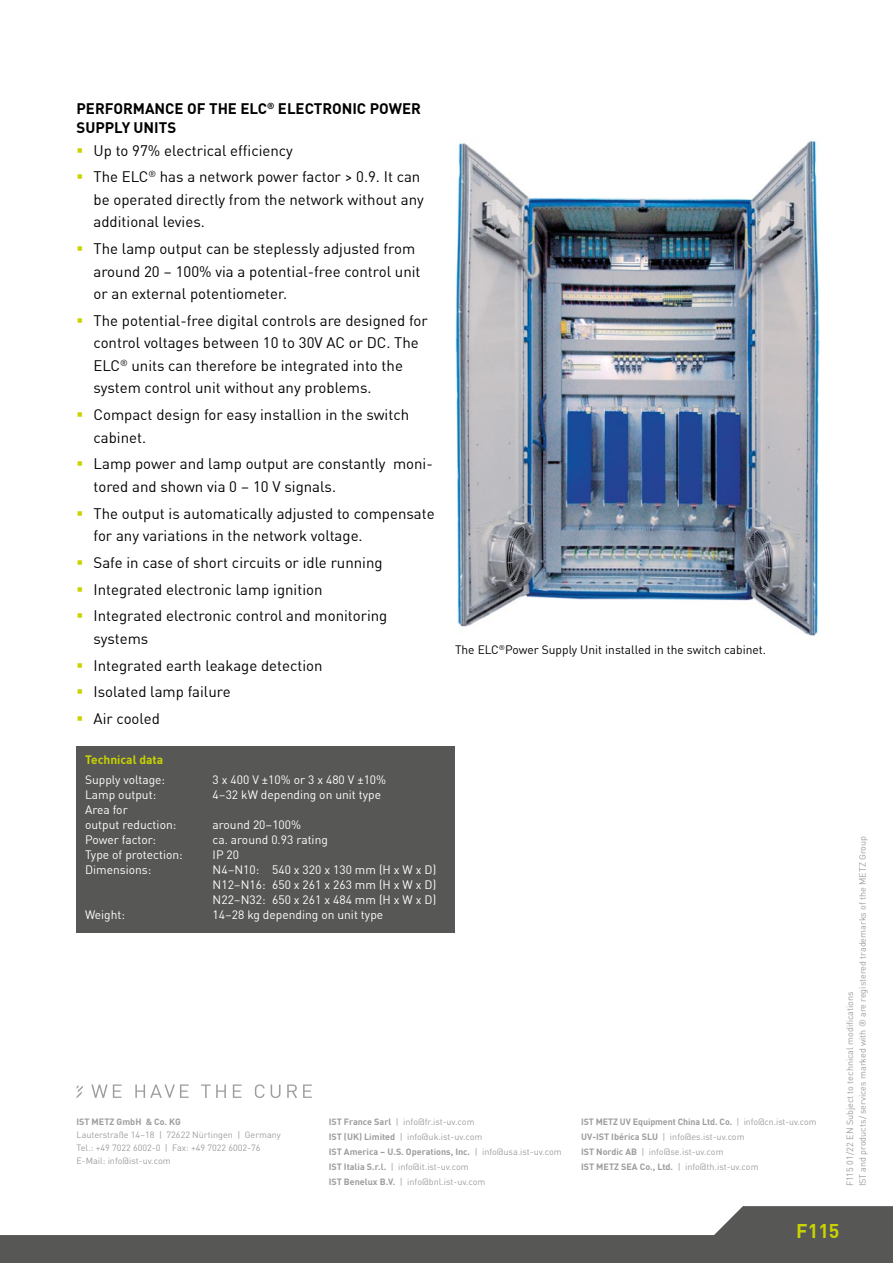
<style>
.page{position:relative;width:893px;height:1263px;background:#fff}
.page>*{position:absolute;margin:0;border:0;box-sizing:border-box;transform-origin:0 0}
.t1{font:700 19.5px "DIN Offc Pro";color:#c8d300}
.t2{font:15px/22.5px "DIN Offc Pro";color:#000}
.Fließtextüberschrift{font:700 15px/19.5px "DIN Offc Pro";color:#000}
.Fließtext_Infobox{font:12px/15px "DIN Offc Pro";color:#fff}
.Bildunterschrift{font:12px "DIN Offc Pro";color:#000}
.Überschrift_Infobox{font:700 12px "DIN Offc Pro";color:#c8d300}
.t3{font:9px/14.9px "DIN Offc Pro";color:#9d9d9c}
.t4{font:700 9px "DIN Offc Pro";color:#9d9d9c}
.s1{font-weight:700}
</style>
<div class="page">
<svg style="left:0;top:1206px;width:893px;height:57px;fill:#575756"></svg>
<svg style="left:91px;top:1084px;width:31px;height:14px"></svg>
<svg style="left:135px;top:1084px;width:54px;height:14px"></svg>
<svg style="left:201px;top:1084px;width:25px;height:14px"></svg>
<svg style="left:233px;top:1084px;width:9px;height:14px"></svg>
<svg style="left:255px;top:1084px;width:10px;height:14px"></svg>
<svg style="left:271px;top:1084px;width:9px;height:14px"></svg>
<svg style="left:287px;top:1084px;width:10px;height:14px"></svg>
<svg style="left:303px;top:1084px;width:9px;height:14px"></svg>
<svg style="left:77px;top:1085px;width:6px;height:13px"></svg>
<img style="left:455px;top:138px;width:364px;height:498px">
<div style="left:77px;top:747px;width:378px;height:186px;background:#575756"></div>
<p class="Fließtextüberschrift" style="left:77px;top:97px;width:346px">PERFORMANCE OF THE ELC<sup>®</sup> ELECTRONIC POWER<br>SUPPLY UNITS</p>
<p class="t2" style="left:94px;top:138px;width:201px">Up to 97% electrical efficiency</p>
<p class="t2" style="left:94px;top:165px;width:332px">The ELC<sup>®</sup> has a network power factor &gt; 0.9. It can be operated directly from the network without any additional levies.</p>
<p class="t2" style="left:94px;top:236px;width:328px">The lamp output can be steplessly adjusted from around 20 – 100% via a potential-free control unit or an external potentiometer.</p>
<p class="t2" style="left:94px;top:308px;width:336px">The potential-free digital controls are designed for control voltages between 10 to 30V AC or DC. The ELC<sup>®</sup> units can therefore be integrated into the system control unit without any problems.</p>
<p class="t2" style="left:94px;top:402px;width:317px">Compact design for easy installion in the switch cabinet.</p>
<p class="t2" style="left:94px;top:452px;width:341px">Lamp power and lamp output are constantly moni&shy;tored and shown via 0 – 10 V signals.</p>
<p class="t2" style="left:94px;top:501px;width:343px">The output is automatically adjusted to compensate for any variations in the network voltage.</p>
<p class="t2" style="left:94px;top:550px;width:291px">Safe in case of short circuits or idle running</p>
<p class="t2" style="left:94px;top:577px;width:230px">Integrated electronic lamp ignition</p>
<p class="t2" style="left:94px;top:604px;width:295px">Integrated electronic control and monitoring systems</p>
<p class="t2" style="left:94px;top:653px;width:231px">Integrated earth leakage detection</p>
<p class="t2" style="left:94px;top:680px;width:139px">Isolated lamp failure</p>
<p class="t2" style="left:94px;top:706px;width:68px">Air cooled</p>
<p class="Überschrift_Infobox" style="left:85px;top:751px;width:80px">Technical data</p>
<p class="Fließtext_Infobox" style="left:85px;top:771px;width:82px">Supply voltage:</p>
<p class="Fließtext_Infobox" style="left:213px;top:771px;width:175px">3 x 400 V ±10% or 3 x 480 V ±10%</p>
<p class="Fließtext_Infobox" style="left:85px;top:786px;width:73px">Lamp output:</p>
<p class="Fließtext_Infobox" style="left:213px;top:786px;width:170px">4–32 kW depending on unit type</p>
<p class="Fließtext_Infobox" style="left:85px;top:801px;width:93px">Area for<br>output reduction:</p>
<p class="Fließtext_Infobox" style="left:213px;top:816px;width:90px">around 20–100%</p>
<p class="Fließtext_Infobox" style="left:85px;top:831px;width:72px">Power factor:</p>
<p class="Fließtext_Infobox" style="left:213px;top:831px;width:117px">ca. around 0.93 rating</p>
<p class="Fließtext_Infobox" style="left:85px;top:846px;width:99px">Type of protection:</p>
<p class="Fließtext_Infobox" style="left:213px;top:846px;width:28px">IP 20</p>
<p class="Fließtext_Infobox" style="left:85px;top:861px;width:68px">Dimensions:</p>
<p class="Fließtext_Infobox" style="left:213px;top:861px;width:225px;text-align:justify">N4–N10: 540 x 320 x 130 mm (H x W x D)<br>N12–N16: 650 x 261 x 263 mm (H x W x D)<br>N22–N32: 650 x 261 x 484 mm (H x W x D)</p>
<p class="Fließtext_Infobox" style="left:85px;top:906px;width:41px">Weight:</p>
<p class="Fließtext_Infobox" style="left:213px;top:906px;width:172px">14–28 kg depending on unit type</p>
<p class="Bildunterschrift" style="left:455px;top:641px;width:313px">The ELC<sup>®</sup>Power Supply Unit installed in the switch cabinet.</p>
<p class="t4" style="left:77px;top:1115px;width:106px">IST METZ GmbH &amp; Co. KG</p>
<p class="t3" style="left:77px;top:1128px;width:206px;line-height:12.8px">Lauterstraße 14–18 | 72622 Nürtingen | Germany<br>Tel.: +49 7022 6002-0 | Fax: +49 7022 6002-76<br>E-Mail: info@ist-uv.com</p>
<p class="t3" style="left:329px;top:1114px;width:234px"><span class="s1">IST France Sarl</span> | info@fr.ist-uv.com<br><span class="s1">IST (UK) Limited</span> | info@uk.ist-uv.com<br><span class="s1">IST America – U.S. Operations, Inc.</span> | info@usa.ist-uv.com <span class="s1">IST Italia S.r.l.</span> | info@it.ist-uv.com<br><span class="s1">IST Benelux B.V.</span> | info@bnl.ist-uv.com</p>
<p class="t3" style="left:581px;top:1114px;width:237px"><span class="s1">IST METZ UV Equipment China Ltd. Co.</span> | info@cn.ist-uv.com <span class="s1">UV-IST Ibérica SLU</span> | info@es.ist-uv.com<br><span class="s1">IST Nordic AB</span> | info@se.ist-uv.com<br><span class="s1">IST METZ SEA Co., Ltd.</span> | info@th.ist-uv.com</p>
<p class="t3" style="left:843px;top:1186px;width:352px;line-height:12.8px;rotate:-90deg">F115 01/22 EN Subject to technical modifications<br>IST and products / services marked with ® are registered trademarks of the METZ Group</p>
<h1 class="t1" style="left:796px;top:1215px;width:45px">F115</h1>
</div>
